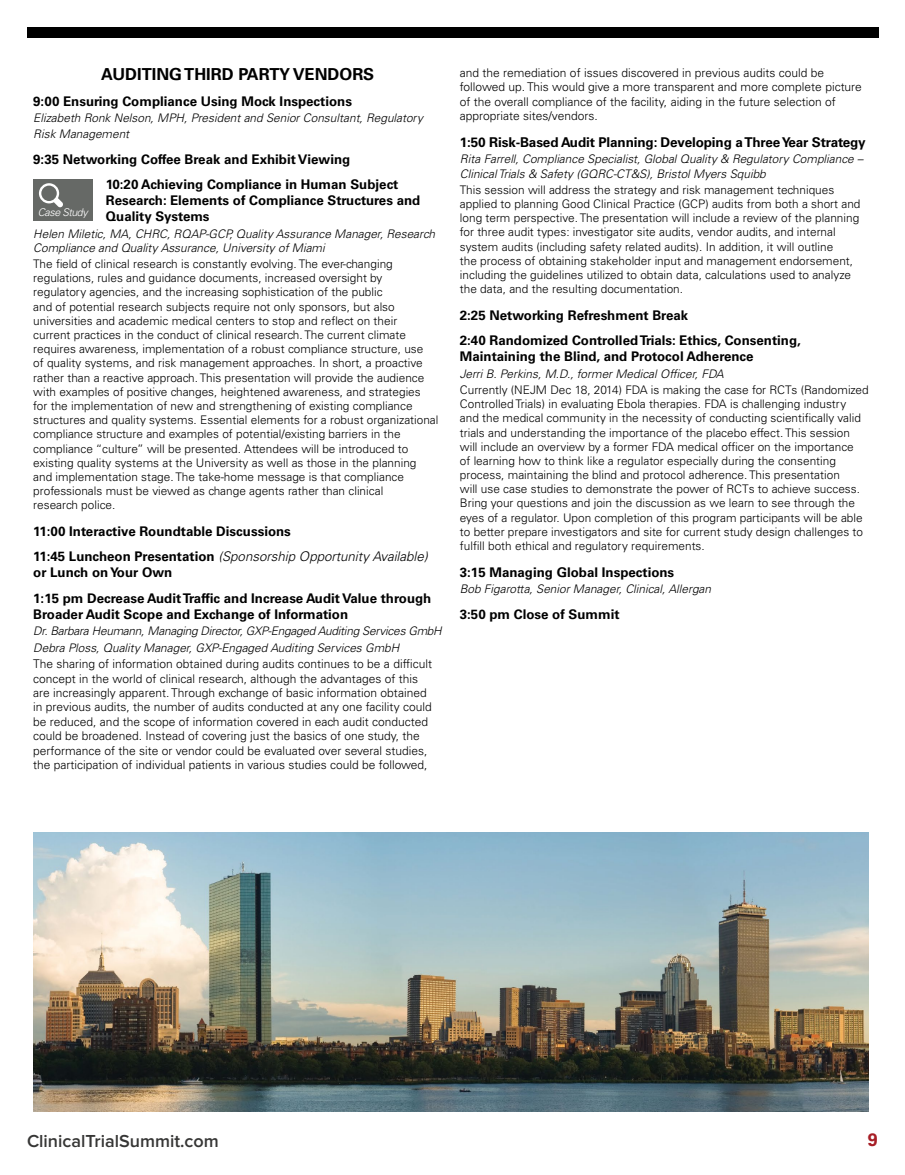
<style>
.page{position:relative;width:905px;height:1175px;background:#fff}
.page>*{position:absolute;margin:0;border:0;box-sizing:border-box;transform-origin:0 0}
.t1{font:600 18px "Proxima Nova";color:#363635}
.t2{font:700 18px "Univers LT Std";color:#a71e26}
.t3{font:700 16.5px "Univers LT Std";color:#000}
.t4{font:700 13.5px "Univers LT Std";letter-spacing:-.01em;color:#000}
.t5{font:700 13.35px/25.5px "Univers LT Std";color:#000}
.t6{font:300 12px/14.4px "Univers LT Std";color:#000}
.t7{font:300 11.85px/14.2px "Univers LT Std";color:#000}
.t8{font:italic 300 11.85px/14.2px "Univers LT Std";color:#000}
.t9{font:italic 300 11.85px/16.4px "Univers LT Std";letter-spacing:-.02em;color:#000}
.t10{font:italic 300 10.65px "Univers LT Std";letter-spacing:-.04em;color:#fff}
.s1{font-weight:300;font-style:italic}
</style>
<div class="page">
<div style="left:33px;top:179px;width:59px;height:42px;background:#666966"></div>
<svg style="left:39px;top:183px;width:24px;height:24px"></svg>
<div style="left:27px;top:27px;width:851px;height:11px;background:#000"></div>
<img style="left:33px;top:832px;width:835px;height:279px">
<h2 class="t3" style="left:101px;top:65px;width:274px">AUDITING THIRD PARTY VENDORS</h2>
<p class="t5" style="left:33px;top:88px;width:320px">9:00 Ensuring Compliance Using Mock Inspections</p>
<p class="t8" style="left:33px;top:110px;width:391px;line-height:16.4px">Elizabeth Ronk Nelson, MPH, President and Senior Consultant, Regulatory<br>Risk Management</p>
<p class="t5" style="left:33px;top:146px;width:318px">9:35 Networking Coffee Break and Exhibit Viewing</p>
<p class="t5" style="left:106px;top:177px;width:316px;line-height:15.9px">10:20 Achieving Compliance in Human Subject<br>Research: Elements of Compliance Structures and<br>Quality Systems</p>
<p class="t8" style="left:33px;top:226px;width:403px">Helen Miletic, MA, CHRC, RQAP-GCP, Quality Assurance Manager, Research<br>Compliance and Quality Assurance, University of Miami</p>
<p class="t7" style="left:33px;top:257px;width:407px">The field of clinical research is constantly evolving. The ever-changing regulations, rules and guidance documents, increased oversight by regulatory agencies, and the increasing sophistication of the public<br>and of potential research subjects require not only sponsors, but also universities and academic medical centers to stop and reflect on their<br>current practices in the conduct of clinical research. The current climate requires awareness, implementation of a robust compliance structure, use<br>of quality systems, and risk management approaches. In short, a proactive rather than a reactive approach. This presentation will provide the audience with examples of positive changes, heightened awareness, and strategies<br>for the implementation of new and strengthening of existing compliance structures and quality systems. Essential elements for a robust organizational compliance structure and examples of potential/existing barriers in the compliance “culture” will be presented. Attendees will be introduced to existing quality systems at the University as well as those in the planning and implementation stage. The take-home message is that compliance professionals must be viewed as change agents rather than clinical<br>research police.</p>
<p class="t5" style="left:33px;top:518px;width:396px">11:00 Interactive Roundtable Discussions<br>11:45 Luncheon Presentation <span class="s1">(Sponsorship Opportunity Available)</span></p>
<p class="t5" style="left:33px;top:560px;width:399px">or Lunch on Your Own<br>1:15 pm Decrease Audit Traffic and Increase Audit Value through</p>
<p class="t5" style="left:33px;top:601px;width:316px">Broader Audit Scope and Exchange of Information</p>
<p class="t9" style="left:33px;top:623px;width:410px">Dr. Barbara Heumann, Managing Director, GXP-Engaged Auditing Services GmbH<br>Debra Ploss, Quality Manager, GXP-Engaged Auditing Services GmbH</p>
<p class="t6" style="left:33px;top:656px;width:400px">The sharing of information obtained during audits continues to be a difficult concept in the world of clinical research, although the advantages of this are increasingly apparent. Through exchange of basic information obtained in previous audits, the number of audits conducted at any one facility could be reduced, and the scope of information covered in each audit conducted could be broadened. Instead of covering just the basics of one study, the performance of the site or vendor could be evaluated over several studies, the participation of individual patients in various studies could be followed,</p>
<p class="t10" style="left:38px;top:206px;width:51px">Case Study</p>
<p class="t6" style="left:460px;top:65px;width:403px">and the remediation of issues discovered in previous audits could be followed up. This would give a more transparent and more complete picture of the overall compliance of the facility, aiding in the future selection of appropriate sites/vendors.</p>
<p class="t4" style="left:460px;top:134px;width:407px">1:50 Risk-Based Audit Planning: Developing a Three Year Strategy</p>
<p class="t8" style="left:460px;top:152px;width:404px">Rita Farrell, Compliance Specialist, Global Quality &amp; Regulatory Compliance –<br>Clinical Trials &amp; Safety (GQRC-CT&amp;S), Bristol Myers Squibb</p>
<p class="t7" style="left:460px;top:182px;width:402px">This session will address the strategy and risk management techniques applied to planning Good Clinical Practice (GCP) audits from both a short and long term perspective. The presentation will include a review of the planning for three audit types: investigator site audits, vendor audits, and internal system audits (including safety related audits). In addition, it will outline<br>the process of obtaining stakeholder input and management endorsement, including the guidelines utilized to obtain data, calculations used to analyze the data, and the resulting documentation.</p>
<p class="t5" style="left:460px;top:302px;width:342px">2:25 Networking Refreshment Break<br>2:40 Randomized Controlled Trials: Ethics, Consenting,</p>
<p class="t5" style="left:460px;top:344px;width:295px">Maintaining the Blind, and Protocol Adherence</p>
<p class="t8" style="left:460px;top:366px;width:265px">Jerri B. Perkins, M.D., former Medical Officer, FDA</p>
<p class="t7" style="left:460px;top:382px;width:410px">Currently (NEJM Dec 18, 2014) FDA is making the case for RCTs (Randomized Controlled Trials) in evaluating Ebola therapies. FDA is challenging industry<br>and the medical community in the necessity of conducting scientifically valid trials and understanding the importance of the placebo effect. This session will include an overview by a former FDA medical officer on the importance<br>of learning how to think like a regulator especially during the consenting process, maintaining the blind and protocol adherence. This presentation<br>will use case studies to demonstrate the power of RCTs to achieve success.<br>Bring your questions and join the discussion as we learn to see through the eyes of a regulator. Upon completion of this program participants will be able to better prepare investigators and site for current study design challenges to fulfill both ethical and regulatory requirements.</p>
<p class="t5" style="left:460px;top:559px;width:216px">3:15 Managing Global Inspections</p>
<p class="t8" style="left:460px;top:582px;width:253px">Bob Figarotta, Senior Manager, Clinical, Allergan</p>
<p class="t5" style="left:460px;top:601px;width:161px">3:50 pm Close of Summit</p>
<h1 class="t1" style="left:27px;top:1130px;width:193px">ClinicalTrialSummit.com</h1>
<h1 class="t2" style="left:867px;top:1129px;width:12px">9</h1>
</div>
